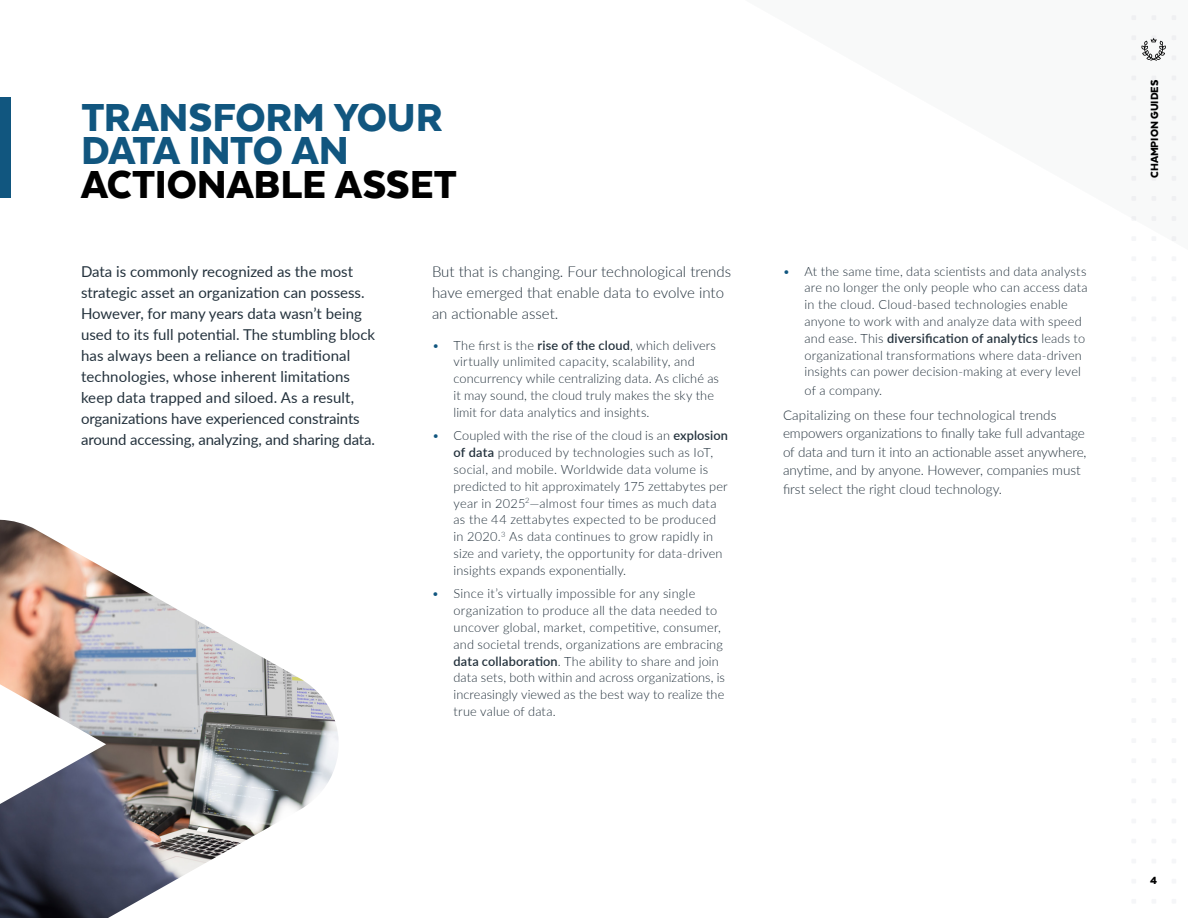
<style>
.page{position:relative;width:1188px;height:918px;background:#fff}
.page>*{position:absolute;margin:0;border:0;box-sizing:border-box;transform-origin:0 0}
.t1{font:900 45px/33.3px "Texta";letter-spacing:-.005em;color:#11567f}
.t2{font:900 45px "Texta";letter-spacing:-.005em;color:#000}
.t3{font:15px/21px "Lato";color:#24323d}
.t4{font:300 15px/21px "Lato";color:#24323d}
.t5{font:300 13.5px/18.5px "Lato";letter-spacing:-.005em;color:#24323d}
.t6{font:300 12.75px/16.8px "Lato";letter-spacing:.015em;color:#24323d}
.t7{font:900 12px "Texta";color:#000}
.s1{color:#11567f}
.s2{font-weight:600}
</style>
<div class="page">
<div style="left:0;top:97px;width:11px;height:101px;background:#11567f"></div>
<img style="left:0;top:520px;width:338px;height:398px">
<svg style="left:1131px;top:15px;width:45px;height:226px"></svg>
<svg style="left:1131px;top:35px;width:35px;height:26px"></svg>
<h1 class="t1" style="left:81px;top:100px;width:363px">TRANSFORM YOUR<br>DATA INTO AN</h1>
<h1 class="t2" style="left:81px;top:161px;width:378px">ACTIONABLE ASSET</h1>
<p class="t3" style="left:81px;top:261px;width:296px">Data is commonly recognized as the most strategic asset an organization can possess.<br>However, for many years data wasn’t being used to its full potential. The stumbling block has always been a reliance on traditional technologies, whose inherent limitations keep data trapped and siloed. As a result, organizations have experienced constraints around accessing, analyzing, and sharing data.</p>
<p class="t4" style="left:432px;top:261px;width:301px">But that is changing. Four technological trends have emerged that enable data to evolve into an actionable asset.</p>
<p class="t6" style="left:454px;top:336px;width:267px;text-indent:-22px"><span class="s1">•</span> The first is the <span class="s2">rise of the cloud</span>, which delivers virtually unlimited capacity, scalability, and concurrency while centralizing data. As cliché as it may sound, the cloud truly makes the sky the limit for data analytics and insights.</p>
<p class="t6" style="left:454px;top:427px;width:276px;text-indent:-22px"><span class="s1">•</span> Coupled with the rise of the cloud is an <span class="s2">explosion of data</span> produced by technologies such as IoT, social, and mobile. Worldwide data volume is predicted to hit approximately 175 zettabytes per year in 2025<sup>2</sup>—almost four times as much data as the 44 zettabytes expected to be produced in 2020.<sup>3</sup> As data continues to grow rapidly in size and variety, the opportunity for data-driven insights expands exponentially.</p>
<p class="t6" style="left:454px;top:585px;width:273px;text-indent:-22px"><span class="s1">•</span> Since it’s virtually impossible for any single organization to produce all the data needed to uncover global, market, competitive, consumer, and societal trends, organizations are embracing <span class="s2">data collaboration</span>. The ability to share and join data sets, both within and across organizations, is increasingly viewed as the best way to realize the true value of data.</p>
<p class="t6" style="left:805px;top:262px;width:285px;text-indent:-22px"><span class="s1">•</span> At the same time, data scientists and data analysts are no longer the only people who can access data in the cloud. Cloud-based technologies enable anyone to work with and analyze data with speed and ease. This <span class="s2">diversification of analytics</span> leads to organizational transformations where data-driven insights can power decision-making at every level</p>
<p class="t6" style="left:805px;top:381px;width:79px">of a company.</p>
<p class="t5" style="left:783px;top:405px;width:305px">Capitalizing on these four technological trends empowers organizations to finally take full advantage of data and turn it into an actionable asset anywhere, anytime, and by anyone. However, companies must first select the right cloud technology.</p>
<p class="t7" style="left:1148px;top:178px;width:100px;rotate:-90deg">CHAMPION GUIDES</p>
<p class="t7" style="left:1150px;top:874px;width:8px">4</p>
</div>
